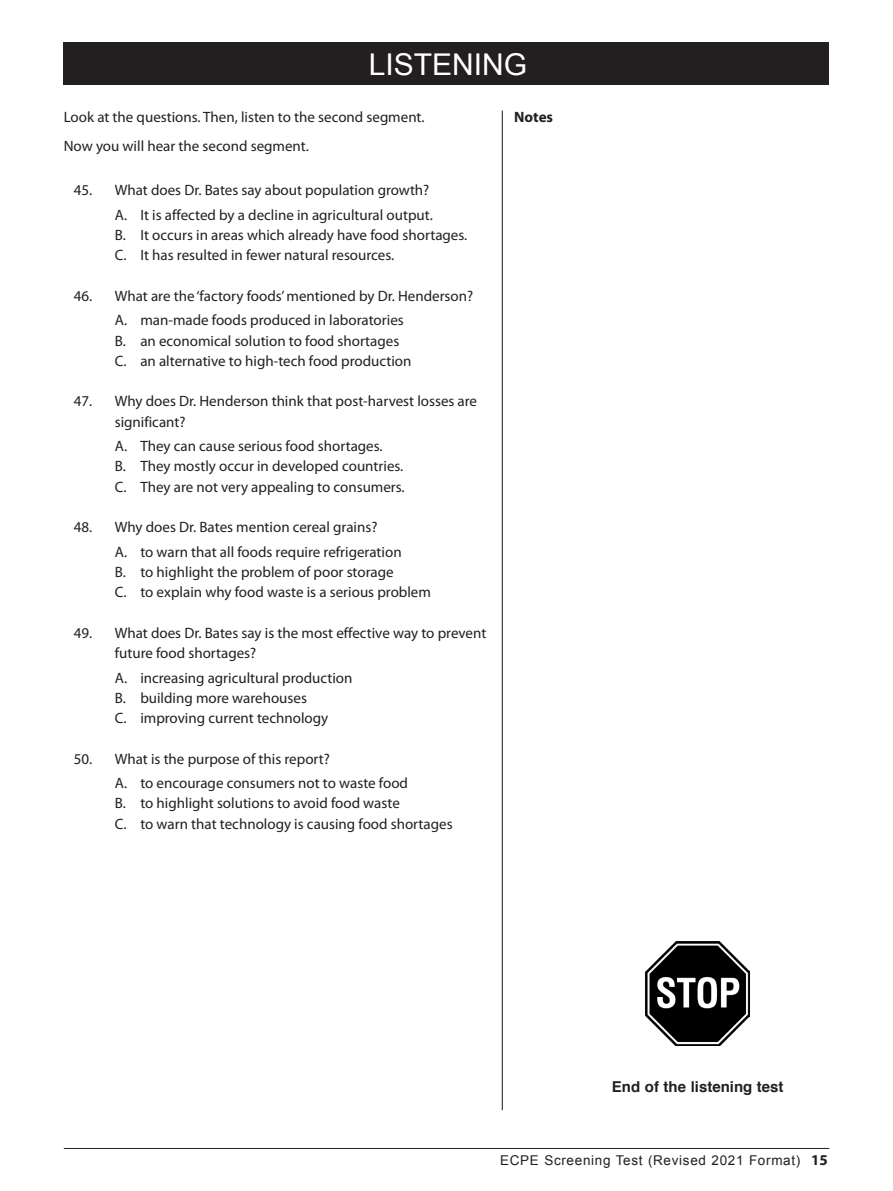
<style>
.page{position:relative;width:893px;height:1191px;background:#fff}
.page>*{position:absolute;margin:0;border:0;box-sizing:border-box;transform-origin:0 0}
.t1{font:30px "Arial";color:#fff}
._0_options_of_the_ne{font:15px "Myriad Pro";color:#231f20}
._0_questions_of_read{font:15px/20.2px "Myriad Pro";color:#231f20}
.t2{font:700 15px "Helvetica";color:#231f20}
._0_options_of_the_ne-2{font:700 15px "Myriad Pro";color:#231f20}
.t3{font:13.5px "Arial";letter-spacing:.05em;color:#231f20}
.s1{font-family:"Myriad Pro";font-weight:700;font-size:15px}
</style>
<div class="page">
<div style="left:64px;top:43px;width:765px;height:42px;background:#231f20"></div>
<hr style="left:64px;top:1148px;width:765px;height:1px;background:#231f20">
<hr style="left:502px;top:111px;width:1px;height:999px;background:#231f20">
<img style="left:646px;top:941px;width:104px;height:104px">
<h1 class="t1" style="left:369px;top:45px;width:160px">LISTENING</h1>
<p class="_0_options_of_the_ne" style="left:64px;top:108px;width:362px">Look at the questions. Then, listen to the second segment.</p>
<p class="_0_options_of_the_ne" style="left:64px;top:136px;width:247px">Now you will hear the second segment.</p>
<p class="_0_questions_of_read" style="left:74px;top:180px;width:357px">45. What does Dr. Bates say about population growth?</p>
<p class="_0_options_of_the_ne" style="left:115px;top:206px;width:320px">A. It is affected by a decline in agricultural output.</p>
<p class="_0_options_of_the_ne" style="left:115px;top:226px;width:354px">B. It occurs in areas which already have food shortages.</p>
<p class="_0_options_of_the_ne" style="left:115px;top:246px;width:281px">C. It has resulted in fewer natural resources.</p>
<p class="_0_questions_of_read" style="left:74px;top:285px;width:401px">46. What are the ‘factory foods’ mentioned by Dr. Henderson?</p>
<p class="_0_options_of_the_ne" style="left:115px;top:311px;width:290px">A. man-made foods produced in laboratories</p>
<p class="_0_options_of_the_ne" style="left:115px;top:331px;width:286px">B. an economical solution to food shortages</p>
<p class="_0_options_of_the_ne" style="left:115px;top:352px;width:298px">C. an alternative to high-tech food production</p>
<p class="_0_questions_of_read" style="left:115px;top:391px;width:364px;text-indent:-41px">47. Why does Dr. Henderson think that post-harvest losses are significant?</p>
<p class="_0_options_of_the_ne" style="left:115px;top:437px;width:269px">A. They can cause serious food shortages.</p>
<p class="_0_options_of_the_ne" style="left:115px;top:457px;width:290px">B. They mostly occur in developed countries.</p>
<p class="_0_options_of_the_ne" style="left:115px;top:477px;width:291px">C. They are not very appealing to consumers.</p>
<p class="_0_questions_of_read" style="left:74px;top:517px;width:305px">48. Why does Dr. Bates mention cereal grains?</p>
<p class="_0_options_of_the_ne" style="left:115px;top:542px;width:288px">A. to warn that all foods require refrigeration</p>
<p class="_0_options_of_the_ne" style="left:115px;top:563px;width:280px">B. to highlight the problem of poor storage</p>
<p class="_0_options_of_the_ne" style="left:115px;top:583px;width:318px">C. to explain why food waste is a serious problem</p>
<p class="_0_questions_of_read" style="left:115px;top:622px;width:373px;text-indent:-41px">49. What does Dr. Bates say is the most effective way to prevent future food shortages?</p>
<p class="_0_options_of_the_ne" style="left:115px;top:668px;width:239px">A. increasing agricultural production</p>
<p class="_0_options_of_the_ne" style="left:115px;top:688px;width:194px">B. building more warehouses</p>
<p class="_0_options_of_the_ne" style="left:115px;top:709px;width:215px">C. improving current technology</p>
<p class="_0_questions_of_read" style="left:74px;top:748px;width:258px">50. What is the purpose of this report?</p>
<p class="_0_options_of_the_ne" style="left:115px;top:774px;width:295px">A. to encourage consumers not to waste food</p>
<p class="_0_options_of_the_ne" style="left:115px;top:794px;width:287px">B. to highlight solutions to avoid food waste</p>
<p class="_0_options_of_the_ne" style="left:115px;top:814px;width:339px">C. to warn that technology is causing food shortages</p>
<p class="_0_options_of_the_ne-2" style="left:514px;top:107px;width:40px">Notes</p>
<p class="t2" style="left:612px;top:1074px;width:173px">End of the listening test</p>
<p class="t3" style="left:500px;top:1151px;width:329px">ECPE Screening Test (Revised 2021 Format) <span class="s1">15</span></p>
</div>
